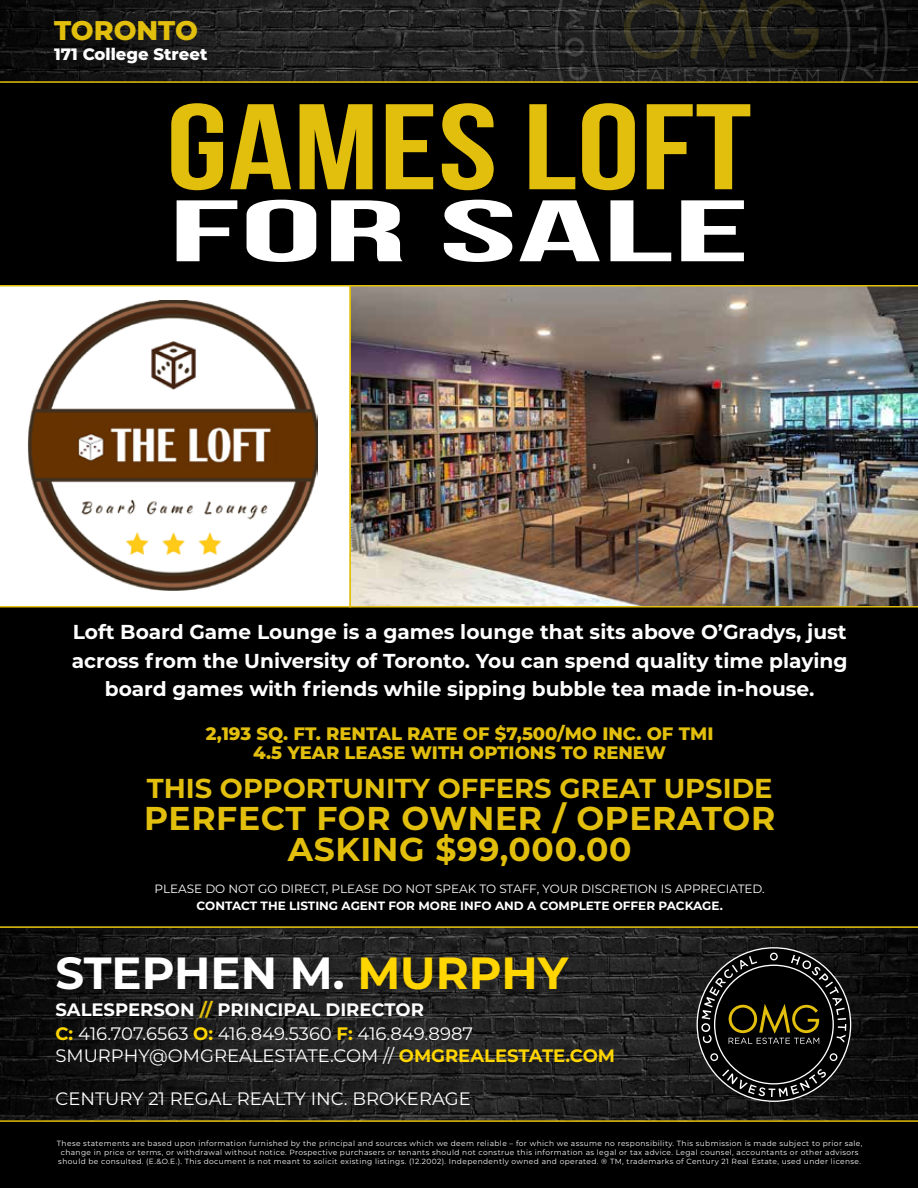
<style>
.page{position:relative;width:918px;height:1188px;background:#000}
.page>*{position:absolute;margin:0;border:0;box-sizing:border-box;transform-origin:0 0}
.t1{font:700 121.5px "Bebas Neue";letter-spacing:.005em;color:#e3bf0d;scale:1.3 1}
.t2{font:700 87px "Bebas Neue";color:#fff;scale:2.4 1}
.t3{font:700 45px "Montserrat";color:#fff}
.t4{font:700 33px/31.5px "Montserrat";letter-spacing:.02em;color:#e3bf0d;text-align:center}
.t5{font:700 27.3px "Montserrat";color:#e3bf0d}
.t6{font:800 27px "Montserrat";color:#e3bf0d}
.t7{font:700 20.1px/28.5px "Montserrat";color:#fff;text-align:center}
.t8{font:18px/24px "Montserrat";color:#fff}
.t9{font:800 18px/19.5px "Montserrat";color:#e3bf0d;text-align:center}
.t10{font:800 16.5px "Montserrat";color:#fff}
.t11{font:12px "Montserrat";color:#fff}
.t12{font:700 12px "Montserrat";color:#fff}
.t13{font:7.5px/9px "Montserrat";letter-spacing:.05em;color:#fff;text-align:center}
.s1{color:#ffd600}
.s2{font-weight:700}
.s3{font-weight:700;color:#e3bf0d}
.s4{font-weight:700;color:#ffd600}
</style>
<div class="page">
<svg style="left:0;top:926px;width:918px;height:196px"></svg>
<svg style="left:0;top:0;width:918px;height:83px"></svg>
<svg style="left:697px;top:947px;width:154px;height:155px"></svg>
<svg style="left:555px;top:0;width:333px;height:81px"></svg>
<svg style="left:0;top:285px;width:350px;height:323px;background:#cfc3b7"></svg>
<img style="left:350px;top:285px;width:568px;height:323px">
<h3 class="t6" style="left:54px;top:11px;width:146px">TORONTO</h3>
<h3 class="t10" style="left:54px;top:42px;width:155px">171 College Street</h3>
<h1 class="t1" style="left:166px;top:81px;width:452px">GAMES LOFT</h1>
<h2 class="t2" style="left:168px;top:183px;width:244px">FOR SALE</h2>
<h3 class="t7" style="left:72px;top:617px;width:777px">Loft Board Game Lounge is a games lounge that sits above O’Gradys, just across from the University of Toronto. You can spend quality time playing board games with friends while sipping bubble tea made in-house.</h3>
<h3 class="t9" style="left:206px;top:723px;width:509px">2,193 SQ. FT. RENTAL RATE OF $7,500/MO INC. OF TMI<br>4.5 YEAR LEASE WITH OPTIONS TO RENEW</h3>
<h3 class="t5" style="left:147px;top:769px;width:627px">THIS OPPORTUNITY OFFERS GREAT UPSIDE</h3>
<h3 class="t4" style="left:144px;top:801px;width:633px">PERFECT FOR OWNER / OPERATOR<br>ASKING $99,000.00</h3>
<h3 class="t11" style="left:155px;top:881px;width:612px">PLEASE DO NOT GO DIRECT, PLEASE DO NOT SPEAK TO STAFF, YOUR DISCRETION IS APPRECIATED.</h3>
<h3 class="t12" style="left:197px;top:897px;width:528px">CONTACT THE LISTING AGENT FOR MORE INFO AND A COMPLETE OFFER PACKAGE.</h3>
<h3 class="t3" style="left:55px;top:941px;width:514px">STEPHEN M. <span class="s1">MURPHY</span></h3>
<h3 class="t8" style="left:55px;top:997px;width:419px"><span class="s2">SALESPERSON</span> <span class="s3">//</span> <span class="s2">PRINCIPAL DIRECTOR<br></span><span class="s4">C:</span> 416.707.6563 <span class="s4">O:</span> 416.849.5360 <span class="s4">F:</span> 416.849.8987</h3>
<h3 class="t8" style="left:55px;top:1043px;width:561px">SMURPHY@OMGREALESTATE.COM // <span class="s4">OMGREALESTATE.COM</span></h3>
<h3 class="t8" style="left:55px;top:1086px;width:417px">CENTURY 21 REGAL REALTY INC. BROKERAGE</h3>
<p class="t13" style="left:57px;top:1139px;width:807px">These statements are based upon information furnished by the principal and sources which we deem reliable – for which we assume no responsibility. This submission is made subject to prior sale, change in price or terms, or withdrawal without notice. Prospective purchasers or tenants should not construe this information as legal or tax advice. Legal counsel, accountants or other advisors should be consulted. (E.&amp;O.E.). This document is not meant to solicit existing listings. (12.2002). Independently owned and operated. ® TM, trademarks of Century 21 Real Estate, used under license.</p>
</div>
